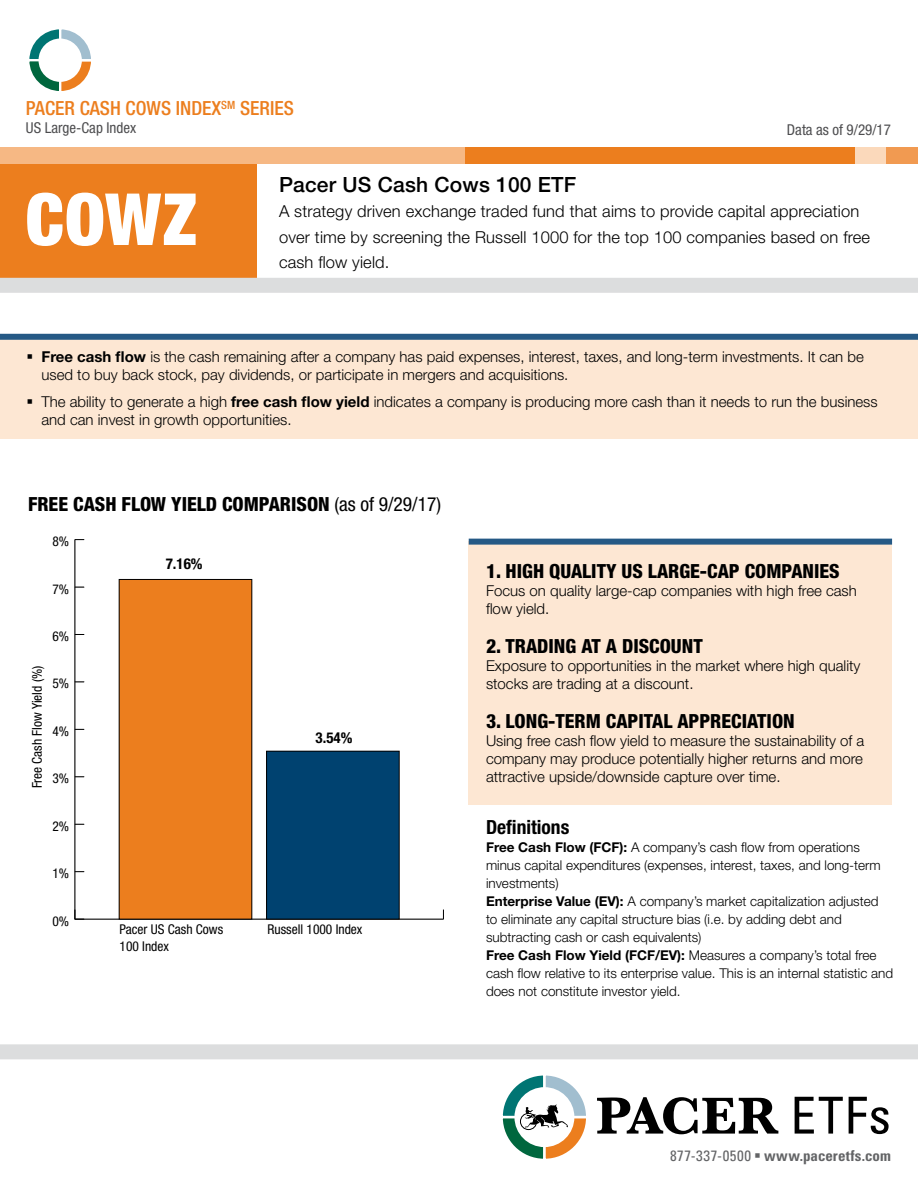
<style>
.page{position:relative;width:918px;height:1188px;background:#fff}
.page>*{position:absolute;margin:0;border:0;box-sizing:border-box;transform-origin:0 0}
.t1{font:900 condensed 72px "Helvetica Neue";color:#fff}
.t2{font:700 54px "Baskerville";letter-spacing:-.015em;color:#000}
.t3{font:500 21px "Helvetica Neue";letter-spacing:.01em;color:#000}
.t4{font:800 condensed 19.5px "Helvetica Neue";color:#000}
.t5{font:500 condensed 19.5px "Helvetica Neue";color:#ec7e1e}
.t6{font:700 condensed 19.5px "Helvetica Neue";color:#000}
.t7{font:300 16.5px/25.5px "Helvetica Neue";letter-spacing:.01em;color:#000}
.t8{font:300 15px/18px "Helvetica Neue";color:#000}
.t9{font:condensed 15px "Helvetica Neue";color:#4d4d4f}
.t10{font:700 condensed 15px "Univers LT Std";letter-spacing:.005em;color:#636466}
.t11{font:700 condensed 15px "Helvetica Neue";color:#000}
.t12{font:300 13.5px/18px "Helvetica Neue";color:#000}
.t13{font:condensed 13.5px/16.2px "Helvetica Neue";color:#000}
.s1{font-weight:700}
.s2{font-weight:400}
.s3{font-family:"Univers LT Std";font-weight:400;font-stretch:condensed;font-size:51px}
</style>
<div class="page">
<div style="left:0;top:162px;width:256px;height:117px;background:#ec7e1e"></div>
<div style="left:641px;top:147px;width:277px;height:17px;background:#f19a51"></div>
<div style="left:562px;top:147px;width:324px;height:17px;background:#fbd9bb"></div>
<div style="left:383px;top:147px;width:472px;height:17px;background:#ec7e1e"></div>
<div style="left:0;top:147px;width:464px;height:17px;background:#f6b884"></div>
<svg style="left:29px;top:29px;width:62px;height:62px"></svg>
<div style="left:39px;top:39px;width:43px;height:43px;background:#fff;border-radius:50%"></div>
<div style="left:0;top:278px;width:918px;height:15px;background:#dcddde"></div>
<div style="left:0;top:337px;width:918px;height:101px;background:#fde7d3"></div>
<div style="left:0;top:334px;width:918px;height:6px;background:#255985"></div>
<div style="left:0;top:1044px;width:918px;height:15px;background:#dcddde"></div>
<svg style="left:502px;top:1075px;width:84px;height:84px"></svg>
<div style="left:469px;top:542px;width:423px;height:263px;background:#fde7d3"></div>
<div style="left:469px;top:539px;width:423px;height:6px;background:#255985"></div>
<hr style="left:75px;top:919px;width:368px;height:1px;background:#000">
<hr style="left:75px;top:540px;width:1px;height:379px;background:#000">
<svg style="left:75px;top:910px;width:9px;height:10px"></svg>
<div style="left:267px;top:751px;width:132px;height:168px;background:#004270"></div>
<div style="left:266px;top:751px;width:133px;height:168px;border:1px solid #000"></div>
<div style="left:119px;top:579px;width:133px;height:340px;background:#ec7e1e"></div>
<h3 class="t5" style="left:26px;top:97px;width:269px">PACER CASH COWS INDEX<sup>SM</sup> SERIES</h3>
<p class="t9" style="left:26px;top:119px;width:112px">US Large-Cap Index</p>
<p class="t9" style="left:787px;top:121px;width:106px">Data as of 9/29/17</p>
<h1 class="t1" style="left:26px;top:175px;width:173px">COWZ</h1>
<h3 class="t3" style="left:279px;top:172px;width:299px">Pacer US Cash Cows 100 ETF</h3>
<p class="t7" style="left:279px;top:198px;width:593px">A strategy driven exchange traded fund that aims to provide capital appreciation over time by screening the Russell 1000 for the top 100 companies based on free cash flow yield.</p>
<p class="t8" style="left:41px;top:348px;width:824px;text-indent:-15px">▪ <span class="s1">Free cash flow</span> is the cash remaining after a company has paid expenses, interest, taxes, and long-term investments. It can be used to buy back stock, pay dividends, or participate in mergers and acquisitions.</p>
<p class="t8" style="left:41px;top:393px;width:838px;text-indent:-15px">▪ The ability to generate a high <span class="s1">free cash flow yield</span> indicates a company is producing more cash than it needs to run the business and can invest in growth opportunities.</p>
<h3 class="t4" style="left:28px;top:492px;width:415px">FREE CASH FLOW YIELD COMPARISON <span class="s2">(as of 9/29/17)</span></h3>
<p class="t13" style="left:52px;top:533px;width:18px">8%</p>
<p class="t13" style="left:52px;top:581px;width:18px">7%</p>
<p class="t13" style="left:52px;top:628px;width:18px">6%</p>
<p class="t13" style="left:29px;top:788px;width:124px;rotate:-90deg">Free Cash Flow Yield (%)</p>
<p class="t13" style="left:52px;top:675px;width:18px">5%</p>
<p class="t13" style="left:52px;top:723px;width:18px">4%</p>
<p class="t13" style="left:52px;top:770px;width:18px">3%</p>
<p class="t13" style="left:52px;top:818px;width:18px">2%</p>
<p class="t13" style="left:52px;top:865px;width:18px">1%</p>
<p class="t13" style="left:52px;top:913px;width:18px">0%</p>
<p class="t11" style="left:166px;top:555px;width:38px">7.16%</p>
<p class="t11" style="left:316px;top:728px;width:38px">3.54%</p>
<p class="t13" style="left:120px;top:922px;width:105px">Pacer US Cash Cows<br>100 Index</p>
<p class="t13" style="left:268px;top:922px;width:96px">Russell 1000 Index</p>
<h3 class="t4" style="left:486px;top:559px;width:355px">1. HIGH QUALITY US LARGE-CAP COMPANIES</h3>
<p class="t8" style="left:486px;top:581px;width:372px">Focus on quality large-cap companies with high free cash flow yield.</p>
<h3 class="t4" style="left:486px;top:634px;width:218px">2. TRADING AT A DISCOUNT</h3>
<p class="t8" style="left:486px;top:656px;width:376px">Exposure to opportunities in the market where high quality stocks are trading at a discount.</p>
<h3 class="t4" style="left:486px;top:709px;width:310px">3. LONG-TERM CAPITAL APPRECIATION</h3>
<p class="t8" style="left:486px;top:731px;width:380px;text-align:justify">Using free cash flow yield to measure the sustainability of a company may produce potentially higher returns and more attractive upside/downside capture over time.</p>
<h3 class="t6" style="left:486px;top:815px;width:85px">Definitions</h3>
<p class="t12" style="left:486px;top:838px;width:409px"><span class="s1">Free Cash Flow (FCF):</span> A company’s cash flow from operations minus capital expenditures (expenses, interest, taxes, and long-term investments)<br><span class="s1">Enterprise Value (EV):</span> A company’s market capitalization adjusted to eliminate any capital structure bias (i.e. by adding debt and subtracting cash or cash equivalents)<br><span class="s1">Free Cash Flow Yield (FCF/EV):</span> Measures a company’s total free cash flow relative to its enterprise value. This is an internal statistic and does not constitute investor yield.</p>
<h2 class="t2" style="left:596px;top:1078px;width:296px">PACER <span class="s3">ETFs</span></h2>
<p class="t10" style="left:670px;top:1146px;width:222px"><span class="s2">877-337-0500</span> ▪ www.paceretfs.com</p>
</div>
